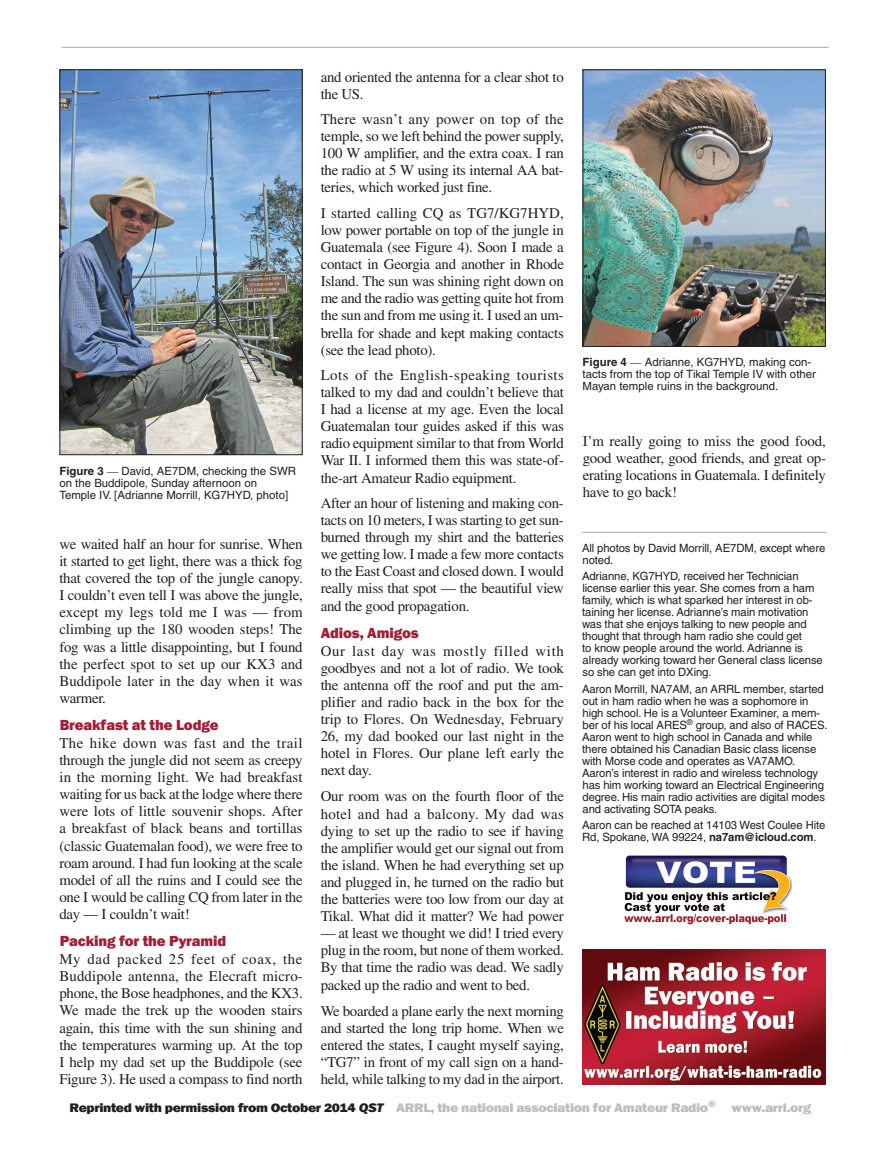
<style>
.page{position:relative;width:885px;height:1161px;background:#fff}
.page>*{position:absolute;margin:0;border:0;box-sizing:border-box;transform-origin:0 0}
.Subhead_1{font:800 15px "Franklin Gothic";letter-spacing:-.01em;color:#a41d35}
.Body_Text{font:14.85px/17.1px "Times";letter-spacing:-.015em;color:#231f20;text-align:justify}
.t1{font:800 12.75px "Franklin Gothic";letter-spacing:-.025em;color:#bcbdc0;scale:1.1 1}
.Author_s_Bio{font:11.4px/12px "Helvetica";letter-spacing:-.01em;color:#231f20}
.s1{font-weight:700}
.s2{font-family:"Times"}
.s3{color:#231f20}
.s4{font-style:italic;color:#231f20}
</style>
<div class="page">
<hr style="left:62px;top:47px;width:766px;height:1px;background:#a8a9ad">
<img style="left:61px;top:71px;width:239px;height:382px">
<div style="left:59px;top:69px;width:243px;height:386px;border:1px solid #231f20"></div>
<img style="left:624px;top:855px;width:167px;height:70px">
<hr style="left:582px;top:532px;width:244px;height:1px;background:#a8a9ad">
<img style="left:584px;top:71px;width:239px;height:274px">
<div style="left:582px;top:69px;width:243px;height:278px;border:1px solid #231f20"></div>
<img style="left:582px;top:950px;width:243px;height:134px">
<p class="Author_s_Bio" style="left:59px;top:465px;width:238px"><span class="s1">Figure 3</span> <span class="s2">—</span> David, AE7DM, checking the SWR on the Buddipole, Sunday afternoon on<br>Temple IV. [Adrianne Morrill, KG7HYD, photo]</p>
<p class="Body_Text" style="left:59px;top:535px;width:245px">we waited half an hour for sunrise. When it started to get light, there was a thick fog that covered the top of the jungle canopy.<br>I couldn’t even tell I was above the jungle, except my legs told me I was — from climbing up the 180 wooden steps! The fog was a little disappointing, but I found the perfect spot to set up our KX3 and Buddipole later in the day when it was warmer.</p>
<p class="Subhead_1" style="left:60px;top:715px;width:160px">Breakfast at the Lodge</p>
<p class="Body_Text" style="left:59px;top:734px;width:245px">The hike down was fast and the trail through the jungle did not seem as creepy in the morning light. We had breakfast waiting for us back at the lodge where there were lots of little souvenir shops. After a breakfast of black beans and tortillas (classic Guatemalan food), we were free to roam around. I had fun looking at the scale model of all the ruins and I could see the one I would be calling CQ from later in the day — I couldn’t wait!</p>
<p class="Subhead_1" style="left:60px;top:931px;width:168px">Packing for the Pyramid</p>
<p class="Body_Text" style="left:59px;top:951px;width:245px">My dad packed 25 feet of coax, the Buddipole antenna, the Elecraft micro&shy;phone, the Bose headphones, and the KX3.<br>We made the trek up the wooden stairs again, this time with the sun shining and the temperatures warming up. At the top I help my dad set up the Buddipole (see Figure 3). He used a compass to find north</p>
<p class="Body_Text" style="left:320px;top:68px;width:245px">and oriented the antenna for a clear shot to the US.</p>
<p class="Body_Text" style="left:320px;top:110px;width:245px">There wasn’t any power on top of the temple, so we left behind the power supply, 100 W amplifier, and the extra coax. I ran the radio at 5 W using its internal AA bat&shy;teries, which worked just fine.</p>
<p class="Body_Text" style="left:320px;top:204px;width:245px">I started calling CQ as TG7/KG7HYD, low power portable on top of the jungle in Guatemala (see Figure 4). Soon I made a contact in Georgia and another in Rhode Island. The sun was shining right down on me and the radio was getting quite hot from the sun and from me using it. I used an um&shy;brella for shade and kept making contacts (see the lead photo).</p>
<p class="Body_Text" style="left:320px;top:366px;width:245px">Lots of the English-speaking tourists talked to my dad and couldn’t believe that I had a license at my age. Even the local Guatemalan tour guides asked if this was radio equipment similar to that from World War II. I informed them this was state-of&shy;the-art Amateur Radio equipment.</p>
<p class="Body_Text" style="left:320px;top:494px;width:245px">After an hour of listening and making con&shy;tacts on 10 meters, I was starting to get sun&shy;burned through my shirt and the batteries we getting low. I made a few more contacts to the East Coast and closed down. I would really miss that spot — the beautiful view and the good propagation.</p>
<p class="Subhead_1" style="left:321px;top:623px;width:100px">Adios, Amigos</p>
<p class="Body_Text" style="left:320px;top:642px;width:245px">Our last day was mostly filled with goodbyes and not a lot of radio. We took the antenna off the roof and put the am&shy;plifier and radio back in the box for the trip to Flores. On Wednesday, February 26, my dad booked our last night in the hotel in Flores. Our plane left early the next day.</p>
<p class="Body_Text" style="left:320px;top:788px;width:245px">Our room was on the fourth floor of the hotel and had a balcony. My dad was dying to set up the radio to see if having the amplifier would get our signal out from the island. When he had everything set up and plugged in, he turned on the radio but the batteries were too low from our day at Tikal. What did it matter? We had power</p>
<p class="Body_Text" style="left:320px;top:925px;width:245px">— at least we thought we did! I tried every plug in the room, but none of them worked.<br>By that time the radio was dead. We sadly packed up the radio and went to bed.</p>
<p class="Body_Text" style="left:320px;top:1002px;width:245px">We boarded a plane early the next morning and started the long trip home. When we entered the states, I caught myself saying, “TG7” in front of my call sign on a hand&shy;held, while talking to my dad in the airport.</p>
<p class="Author_s_Bio" style="left:582px;top:356px;width:235px"><span class="s1">Figure 4</span> <span class="s2">—</span> Adrianne, KG7HYD, making con&shy;tacts from the top of Tikal Temple IV with other<br>Mayan temple ruins in the background.</p>
<p class="Body_Text" style="left:582px;top:432px;width:245px">I’m really going to miss the good food, good weather, good friends, and great op&shy;erating locations in Guatemala. I definitely have to go back!</p>
<p class="Author_s_Bio" style="left:582px;top:542px;width:245px">All photos by David Morrill, AE7DM, except where noted.</p>
<p class="Author_s_Bio" style="left:582px;top:570px;width:242px">Adrianne, KG7HYD, received her Technician license earlier this year. She comes from a ham family, which is what sparked her interest in ob&shy;taining her license. Adrianne’s main motivation was that she enjoys talking to new people and thought that through ham radio she could get<br>to know people around the world. Adrianne is already working toward her General class license so she can get into DXing.</p>
<p class="Author_s_Bio" style="left:582px;top:683px;width:247px">Aaron Morrill, NA7AM, an ARRL member, started out in ham radio when he was a sophomore in high school. He is a Volunteer Examiner, a mem&shy;ber of his local ARES<sup>®</sup> group, and also of RACES.<br>Aaron went to high school in Canada and while there obtained his Canadian Basic class license with Morse code and operates as VA7AMO.<br>Aaron’s interest in radio and wireless technology has him working toward an Electrical Engineering degree. His main radio activities are digital modes and activating SOTA peaks.</p>
<p class="Author_s_Bio" style="left:582px;top:819px;width:245px">Aaron can be reached at 14103 West Coulee Hite<br>Rd, Spokane, WA 99224, <span class="s1">na7am@icloud.com</span>.</p>
<p class="t1" style="left:69px;top:1099px;width:675px"><span class="s3">Reprinted with permission from October 2014</span> <span class="s4">QST</span> ARRL, the national association for Amateur Radio<sup>®</sup> www.arrl.org</p>
</div>
